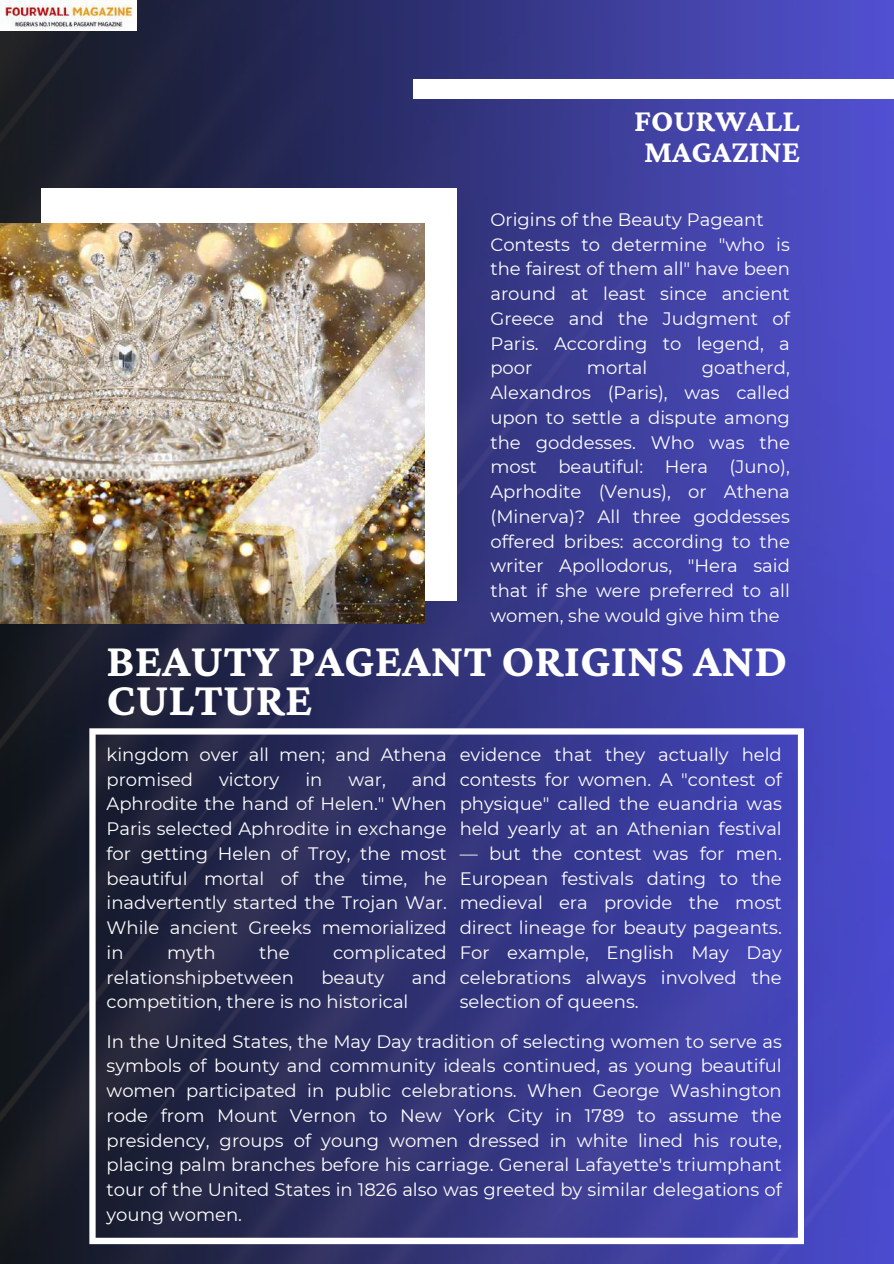
<style>
.page{position:relative;width:894px;height:1264px;background:#fff}
.page>*{position:absolute;margin:0;border:0;box-sizing:border-box;transform-origin:0 0}
.t1{font:700 48px/39.3px "Crimson Pro";color:#fff}
.t2{font:700 32.25px/30.3px "Crimson Pro";color:#fff;text-align:center}
.t3{font:18px/24.8px "Montserrat";color:#fff;text-align:justify}
</style>
<div class="page">
<img style="left:0;top:0;width:893px;height:1263px">
<div style="left:41px;top:189px;width:415px;height:412px;background:#fff"></div>
<img style="left:0;top:223px;width:424px;height:401px">
<svg style="left:89px;top:728px;width:715px;height:516px;background:#3a3c7c"></svg>
<div style="left:414px;top:79px;width:479px;height:20px;background:#fff"></div>
<img style="left:0;top:0;width:136px;height:30px">
<h2 class="t2" style="left:634px;top:105px;width:167px">FOURWALL<br>MAGAZINE</h2>
<p class="t3" style="left:490px;top:207px;width:301px;text-align:left">Origins of the Beauty Pageant<br>Contests to determine "who is the fairest of them all" have been around at least since ancient<br>Greece and the Judgment of<br>Paris. According to legend, a poor</p>
<p class="t3" style="left:490px;top:355px;width:301px;text-indent:211px">goatherd, Alexandros (Paris), was called upon to settle a dispute among the goddesses. Who was the most beautiful: Hera (Juno), Aprhodite (Venus), or Athena (Minerva)? All three goddesses offered bribes: according to the writer Apollodorus, "Hera said that if she were preferred to all women, she would give him the</p>
<p class="t3" style="left:587px;top:355px;width:62px">mortal</p>
<h1 class="t1" style="left:106px;top:639px;width:682px">BEAUTY PAGEANT ORIGINS AND<br>CULTURE</h1>
<p class="t3" style="left:106px;top:742px;width:341px">kingdom over all men; and Athena promised</p>
<p class="t3" style="left:106px;top:766px;width:342px;text-indent:305px">and Aphrodite the hand of Helen." When Paris selected Aphrodite in exchange for getting Helen of Troy, the most beautiful mortal of the time, he inadvertently started the Trojan War.<br>While ancient Greeks memorialized in</p>
<p class="t3" style="left:219px;top:766px;width:62px">victory</p>
<p class="t3" style="left:305px;top:766px;width:19px">in</p>
<p class="t3" style="left:348px;top:766px;width:39px">war,</p>
<p class="t3" style="left:167px;top:940px;width:50px">myth</p>
<p class="t3" style="left:259px;top:940px;width:32px">the</p>
<p class="t3" style="left:333px;top:940px;width:115px">complicated</p>
<p class="t3" style="left:106px;top:964px;width:189px">relationshipbetween</p>
<p class="t3" style="left:321px;top:964px;width:64px">beauty</p>
<p class="t3" style="left:411px;top:964px;width:37px">and</p>
<p class="t3" style="left:106px;top:989px;width:303px">competition, there is no historical</p>
<p class="t3" style="left:459px;top:742px;width:323px">evidence that they actually held contests for women. A "contest of physique" called the euandria was held yearly at an Athenian festival</p>
<p class="t3" style="left:459px;top:841px;width:323px">— but the contest was for men.<br>European festivals dating to the medieval era provide the most direct lineage for beauty pageants.<br>For example, English May Day celebrations always involved the selection of queens.</p>
<p class="t3" style="left:106px;top:1028px;width:676px">In the United States, the May Day tradition of selecting women to serve as symbols of bounty and community ideals continued, as young beautiful women participated in public celebrations. When George Washington rode from Mount Vernon to New York City in 1789 to assume the presidency, groups of young women dressed in white lined his route, placing palm branches before his carriage. General Lafayette's triumphant tour of the United States in 1826 also was greeted by similar delegations of young women.</p>
</div>
